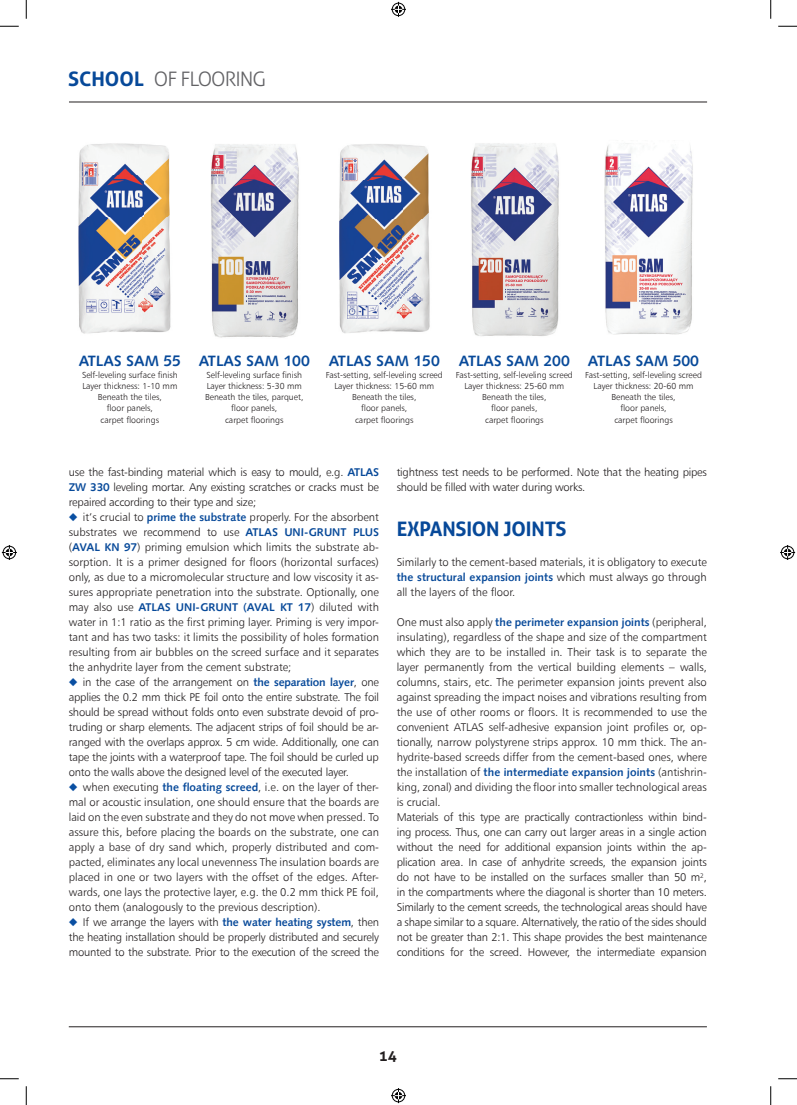
<style>
.page{position:relative;width:797px;height:1105px;background:#fff}
.page>*{position:absolute;margin:0;border:0;box-sizing:border-box;transform-origin:0 0}
.t1{font:300 20px "Aller";letter-spacing:-.05em;color:#636366}
.t2{font:700 20px "Aller";letter-spacing:-.01em;color:#074999}
.t3{font:700 15px "Humanst 531 EU";color:#074999}
.t4{font:700 15px "Aller";color:#231f20}
.t5{font:11.25px/15px "Humnst 777 Lt EU";letter-spacing:-.02em;color:#231f20;text-align:justify}
.t6{font:700 11.25px "Humanst 531 EU";color:#074999}
.t7{font:11.25px "Humnst 777 Lt EU";color:#231f20}
.t8{font:8.75px/11.2px "Humnst 777 Lt EU";color:#231f20;text-align:center}
.s1{font-weight:700;color:#074999}
.s2{font-family:"Humanst 531 EU";font-weight:700;color:#074999}
.s3{color:#0a4fa2}
.s4{font-family:"Humnst 777 Lt EU";font-weight:400;color:#231f20}
</style>
<div class="page">
<hr style="left:69px;top:102px;width:638px;height:1px;background:#231f20">
<hr style="left:69px;top:1026px;width:638px;height:1px;background:#231f20">
<img style="left:339px;top:144px;width:91px;height:189px">
<img style="left:78px;top:143px;width:93px;height:191px">
<img style="left:604px;top:143px;width:89px;height:192px">
<img style="left:471px;top:143px;width:88px;height:193px">
<img style="left:211px;top:144px;width:88px;height:194px">
<svg style="left:0;top:25px;width:19px;height:2px"></svg>
<svg style="left:778px;top:25px;width:19px;height:2px"></svg>
<svg style="left:0;top:1078px;width:19px;height:1px"></svg>
<svg style="left:778px;top:1078px;width:19px;height:1px"></svg>
<svg style="left:25px;top:0;width:2px;height:19px"></svg>
<svg style="left:25px;top:1086px;width:2px;height:19px"></svg>
<svg style="left:770px;top:0;width:1px;height:19px"></svg>
<svg style="left:770px;top:1086px;width:1px;height:19px"></svg>
<svg style="left:391px;top:2px;width:15px;height:15px"></svg>
<svg style="left:391px;top:1088px;width:15px;height:15px"></svg>
<svg style="left:2px;top:545px;width:15px;height:15px"></svg>
<svg style="left:780px;top:545px;width:15px;height:15px"></svg>
<h1 class="t1" style="left:68px;top:67px;width:200px"><span class="s1">SCHOOL</span> OF FLOORING</h1>
<h2 class="t3" style="left:79px;top:352px;width:104px">ATLAS SAM 55</h2>
<p class="t8" style="left:82px;top:369px;width:97px">Self-leveling surface finish<br>Layer thickness: 1-10 mm<br>Beneath the tiles,<br>floor panels,<br>carpet floorings</p>
<h2 class="t3" style="left:199px;top:352px;width:113px">ATLAS SAM 100</h2>
<p class="t8" style="left:205px;top:369px;width:100px">Self-leveling surface finish<br>Layer thickness: 5-30 mm<br>Beneath the tiles, parquet, floor panels,<br>carpet floorings</p>
<h2 class="t3" style="left:329px;top:352px;width:113px">ATLAS SAM 150</h2>
<p class="t8" style="left:326px;top:369px;width:118px">Fast-setting, self-leveling screed<br>Layer thickness: 15-60 mm<br>Beneath the tiles,<br>floor panels,<br>carpet floorings</p>
<h2 class="t3" style="left:459px;top:352px;width:113px">ATLAS SAM 200</h2>
<p class="t8" style="left:456px;top:369px;width:118px">Fast-setting, self-leveling screed<br>Layer thickness: 25-60 mm<br>Beneath the tiles,<br>floor panels,<br>carpet floorings</p>
<h2 class="t3" style="left:588px;top:352px;width:113px">ATLAS SAM 500</h2>
<p class="t8" style="left:585px;top:369px;width:118px">Fast-setting, self-leveling screed<br>Layer thickness: 20-60 mm<br>Beneath the tiles,<br>floor panels,<br>carpet floorings</p>
<p class="t5" style="left:69px;top:465px;width:312px">use the fast-binding material which is easy to mould, e.g. <span class="s2">ATLAS ZW 330</span> leveling mortar. Any existing scratches or cracks must be repaired according to their type and size;</p>
<p class="t5" style="left:69px;top:510px;width:312px"><span class="s3">◆</span> it’s crucial to <span class="s2">prime the substrate</span> properly. For the absorbent substrates we recommend to use <span class="s2">ATLAS UNI-GRUNT PLUS </span>(<span class="s2">AVAL KN 97</span>) priming emulsion which limits the substrate ab&shy;sorption. It is a primer designed for floors (horizontal surfaces) only, as due to a micromolecular structure and low viscosity it as&shy;sures appropriate penetration into the substrate. Optionally, one</p>
<p class="t6" style="left:69px;top:600px;width:312px"><span class="s4">may also use</span> ATLAS UNI-GRUNT (AVAL KT 17<span class="s4">) diluted with</span></p>
<p class="t5" style="left:69px;top:615px;width:312px">water in 1:1 ratio as the first priming layer. Priming is very impor&shy;tant and has two tasks: it limits the possibility of holes formation resulting from air bubbles on the screed surface and it separates the anhydrite layer from the cement substrate;</p>
<p class="t5" style="left:69px;top:675px;width:312px"><span class="s3">◆</span> in the case of the arrangement on <span class="s2">the separation layer</span>, one applies the 0.2 mm thick PE foil onto the entire substrate. The foil should be spread without folds onto even substrate devoid of pro&shy;truding or sharp elements. The adjacent strips of foil should be ar&shy;ranged with the overlaps approx. 5 cm wide. Additionally, one can tape the joints with a waterproof tape. The foil should be curled up onto the walls above the designed level of the executed layer.</p>
<p class="t5" style="left:69px;top:780px;width:312px"><span class="s3">◆</span> when executing <span class="s2">the floating screed</span>, i.e. on the layer of ther&shy;mal or acoustic insulation, one should ensure that the boards are laid on the even substrate and they do not move when pressed. To assure this, before placing the boards on the substrate, one can apply a base of dry sand which, properly distributed and com&shy;pacted, eliminates any local unevenness The insulation boards are placed in one or two layers with the offset of the edges. After&shy;wards, one lays the protective layer, e.g. the 0.2 mm thick PE foil, onto them (analogously to the previous description).</p>
<p class="t5" style="left:69px;top:915px;width:312px"><span class="s3">◆</span> If we arrange the layers with <span class="s2">the water heating system</span>, then the heating installation should be properly distributed and securely mounted to the substrate. Prior to the execution of the screed the</p>
<p class="t5" style="left:397px;top:465px;width:312px">tightness test needs to be performed. Note that the heating pipes should be filled with water during works.</p>
<h1 class="t2" style="left:397px;top:517px;width:171px">EXPANSION JOINTS</h1>
<p class="t7" style="left:397px;top:555px;width:312px">Similarly to the cement-based materials, it is obligatory to execute</p>
<p class="t6" style="left:397px;top:570px;width:312px">the structural expansion joints <span class="s4">which must always go through</span></p>
<p class="t7" style="left:397px;top:585px;width:120px">all the layers of the floor.</p>
<p class="t5" style="left:397px;top:615px;width:312px">One must also apply <span class="s2">the perimeter expansion joints</span> (peripheral, insulating), regardless of the shape and size of the compartment which they are to be installed in. Their task is to separate the layer permanently from the vertical building elements – walls, columns, stairs, etc. The perimeter expansion joints prevent also against spreading the impact noises and vibrations resulting from the use of other rooms or floors. It is recommended to use the convenient ATLAS self-adhesive expansion joint profiles or, op&shy;tionally, narrow polystyrene strips approx. 10 mm thick. The an&shy;hydrite-based screeds differ from the cement-based ones, where</p>
<p class="t6" style="left:397px;top:765px;width:312px"><span class="s4">the installation of</span> the intermediate expansion joints <span class="s4">(antishrin-</span></p>
<p class="t5" style="left:397px;top:780px;width:312px;text-align:left">king, zonal) and dividing the floor into smaller technological areas is crucial.<br>Materials of this type are practically contractionless within bind&shy;ing process. Thus, one can carry out larger areas in a single action without the need for additional expansion joints within the ap&shy;plication area. In case of anhydrite screeds, the expansion joints do not have to be installed on the surfaces smaller than 50 m<sup>2</sup>, in the compartments where the diagonal is shorter than 10 meters.<br>Similarly to the cement screeds, the technological areas should have a shape similar to a square. Alternatively, the ratio of the sides should not be greater than 2:1. This shape provides the best maintenance conditions for the screed. However, the intermediate expansion</p>
<h2 class="t4" style="left:379px;top:1047px;width:19px">14</h2>
</div>
